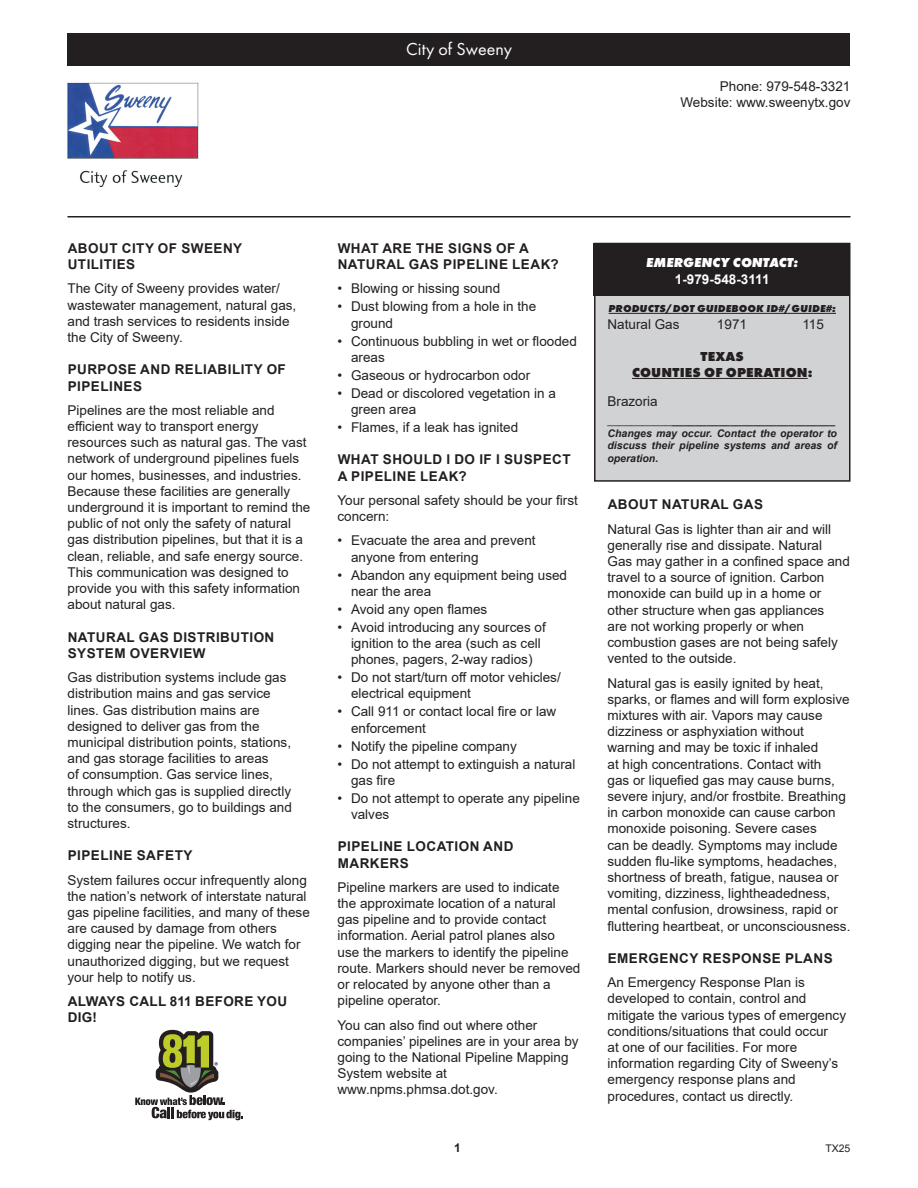
<style>
.page{position:relative;width:918px;height:1188px;background:#fff}
.page>*{position:absolute;margin:0;border:0;box-sizing:border-box;transform-origin:0 0}
.t1{font:18px "Futura PT";color:#fff}
.t2{font:13.5px/16.2px "Arial";color:#231f20}
.t3{font:700 13.5px/16.2px "Arial";letter-spacing:.035em;color:#231f20}
.t4{font:800 13.5px "Futura PT";letter-spacing:.01em;color:#231f20}
.t5{font:italic 800 13.5px "Futura PT";color:#fff}
.t6{font:700 13.5px "Arial";color:#fff}
.t7{font:700 12px "Arial";color:#231f20}
.t8{font:italic 700 10.5px/12.6px "Arial";color:#231f20;text-align:justify}
.t9{font:italic 800 10.5px "Futura PT";letter-spacing:.01em;color:#231f20}
.t10{font:10.5px "Arial";color:#231f20}
.s1{font-weight:400;font-style:normal}
</style>
<div class="page">
<hr style="left:68px;top:216px;width:782px;height:2px;background:#231f20">
<div style="left:68px;top:34px;width:782px;height:32px;background:#231f20"></div>
<div style="left:595px;top:244px;width:255px;height:237px;background:#d1d2d4"></div>
<div style="left:594px;top:243px;width:256px;height:239px;border:2px solid #231f20"></div>
<div style="left:593px;top:243px;width:257px;height:52px;background:#231f20"></div>
<hr style="left:609px;top:313px;width:227px;height:1px;background:#231f20">
<hr style="left:632px;top:378px;width:176px;height:1px;background:#231f20">
<img style="left:67px;top:82px;width:132px;height:105px">
<svg style="left:135px;top:1030px;width:108px;height:90px"></svg>
<p class="t1" style="left:406px;top:38px;width:107px">City of Sweeny</p>
<p class="t2" style="left:720px;top:78px;width:132px">Phone: 979-548-3321</p>
<p class="t2" style="left:680px;top:94px;width:172px">Website: www.sweenytx.gov</p>
<p class="t3" style="left:68px;top:240px;width:176px">ABOUT CITY OF SWEENY<br>UTILITIES</p>
<p class="t2" style="left:68px;top:280px;width:230px">The City of Sweeny provides water/ wastewater management, natural gas, and trash services to residents inside the City of Sweeny.</p>
<p class="t3" style="left:68px;top:362px;width:220px">PURPOSE AND RELIABILITY OF<br>PIPELINES</p>
<p class="t2" style="left:68px;top:402px;width:244px">Pipelines are the most reliable and efficient way to transport energy resources such as natural gas. The vast network of underground pipelines fuels our homes, businesses, and industries.<br>Because these facilities are generally underground it is important to remind the public of not only the safety of natural gas distribution pipelines, but that it is a clean, reliable, and safe energy source.<br>This communication was designed to provide you with this safety information about natural gas.</p>
<p class="t3" style="left:68px;top:629px;width:208px">NATURAL GAS DISTRIBUTION<br>SYSTEM OVERVIEW</p>
<p class="t2" style="left:68px;top:669px;width:226px">Gas distribution systems include gas distribution mains and gas service lines. Gas distribution mains are designed to deliver gas from the municipal distribution points, stations, and gas storage facilities to areas<br>of consumption. Gas service lines, through which gas is supplied directly to the consumers, go to buildings and structures.</p>
<p class="t3" style="left:68px;top:848px;width:126px">PIPELINE SAFETY</p>
<p class="t2" style="left:68px;top:872px;width:244px">System failures occur infrequently along the nation’s network of interstate natural gas pipeline facilities, and many of these are caused by damage from others digging near the pipeline. We watch for unauthorized digging, but we request your help to notify us.</p>
<p class="t3" style="left:68px;top:993px;width:221px">ALWAYS CALL 811 BEFORE YOU<br>DIG!</p>
<p class="t3" style="left:338px;top:240px;width:223px">WHAT ARE THE SIGNS OF A<br>NATURAL GAS PIPELINE LEAK?</p>
<p class="t2" style="left:338px;top:280px;width:164px">• Blowing or hissing sound</p>
<p class="t2" style="left:351px;top:298px;width:187px;text-indent:-14px">• Dust blowing from a hole in the ground</p>
<p class="t2" style="left:351px;top:333px;width:227px;text-indent:-14px">• Continuous bubbling in wet or flooded areas</p>
<p class="t2" style="left:338px;top:367px;width:194px">• Gaseous or hydrocarbon odor</p>
<p class="t2" style="left:351px;top:385px;width:206px;text-indent:-14px">• Dead or discolored vegetation in a green area</p>
<p class="t2" style="left:338px;top:419px;width:182px">• Flames, if a leak has ignited</p>
<p class="t3" style="left:338px;top:452px;width:234px">WHAT SHOULD I DO IF I SUSPECT<br>A PIPELINE LEAK?</p>
<p class="t2" style="left:338px;top:492px;width:242px">Your personal safety should be your first concern:</p>
<p class="t2" style="left:351px;top:532px;width:186px;text-indent:-14px">• Evacuate the area and prevent anyone from entering</p>
<p class="t2" style="left:351px;top:567px;width:218px;text-indent:-14px">• Abandon any equipment being used near the area</p>
<p class="t2" style="left:338px;top:601px;width:151px">• Avoid any open flames</p>
<p class="t2" style="left:351px;top:619px;width:196px;text-indent:-14px">• Avoid introducing any sources of ignition to the area (such as cell phones, pagers, 2-way radios)</p>
<p class="t2" style="left:351px;top:669px;width:211px;text-indent:-14px">• Do not start/turn off motor vehicles/ electrical equipment</p>
<p class="t2" style="left:351px;top:703px;width:207px;text-indent:-14px">• Call 911 or contact local fire or law enforcement</p>
<p class="t2" style="left:338px;top:738px;width:181px">• Notify the pipeline company</p>
<p class="t2" style="left:351px;top:756px;width:226px;text-indent:-14px">• Do not attempt to extinguish a natural gas fire</p>
<p class="t2" style="left:351px;top:790px;width:230px;text-indent:-14px">• Do not attempt to operate any pipeline valves</p>
<p class="t3" style="left:338px;top:839px;width:177px">PIPELINE LOCATION AND<br>MARKERS</p>
<p class="t2" style="left:338px;top:879px;width:244px">Pipeline markers are used to indicate the approximate location of a natural gas pipeline and to provide contact information. Aerial patrol planes also<br>use the markers to identify the pipeline route. Markers should never be removed or relocated by anyone other than a pipeline operator.</p>
<p class="t2" style="left:338px;top:1017px;width:243px">You can also find out where other companies’ pipelines are in your area by going to the National Pipeline Mapping<br>System website at www.npms.phmsa.dot.gov.</p>
<p class="t5" style="left:646px;top:254px;width:154px">EMERGENCY CONTACT:</p>
<p class="t6" style="left:675px;top:269px;width:96px">1-979-548-3111</p>
<p class="t9" style="left:609px;top:302px;width:229px">PRODUCTS/DOT GUIDEBOOK ID#/GUIDE#:</p>
<p class="t2" style="left:608px;top:316px;width:74px">Natural Gas</p>
<p class="t2" style="left:717px;top:316px;width:32px">1971</p>
<p class="t2" style="left:802px;top:316px;width:23px">115</p>
<p class="t4" style="left:701px;top:348px;width:45px">TEXAS</p>
<p class="t4" style="left:632px;top:364px;width:182px">COUNTIES OF OPERATION:</p>
<p class="t2" style="left:608px;top:393px;width:52px">Brazoria</p>
<p class="t8" style="left:608px;top:414px;width:229px"><span class="s1">___________</span>____________________________</p>
<p class="t8" style="left:608px;top:427px;width:231px">Changes may occur. Contact the operator to discuss their pipeline systems and areas of operation.</p>
<p class="t3" style="left:608px;top:497px;width:157px">ABOUT NATURAL GAS</p>
<p class="t2" style="left:608px;top:521px;width:244px">Natural Gas is lighter than air and will generally rise and dissipate. Natural Gas may gather in a confined space and travel to a source of ignition. Carbon monoxide can build up in a home or other structure when gas appliances<br>are not working properly or when combustion gases are not being safely vented to the outside.</p>
<p class="t2" style="left:608px;top:675px;width:244px">Natural gas is easily ignited by heat, sparks, or flames and will form explosive mixtures with air. Vapors may cause dizziness or asphyxiation without warning and may be toxic if inhaled<br>at high concentrations. Contact with<br>gas or liquefied gas may cause burns, severe injury, and/or frostbite. Breathing in carbon monoxide can cause carbon monoxide poisoning. Severe cases<br>can be deadly. Symptoms may include sudden flu-like symptoms, headaches, shortness of breath, fatigue, nausea or vomiting, dizziness, lightheadedness, mental confusion, drowsiness, rapid or fluttering heartbeat, or unconsciousness.</p>
<p class="t3" style="left:608px;top:950px;width:226px">EMERGENCY RESPONSE PLANS</p>
<p class="t2" style="left:608px;top:974px;width:240px">An Emergency Response Plan is developed to contain, control and mitigate the various types of emergency conditions/situations that could occur<br>at one of our facilities. For more information regarding City of Sweeny’s emergency response plans and procedures, contact us directly.</p>
<p class="t7" style="left:454px;top:1139px;width:8px">1</p>
<p class="t10" style="left:825px;top:1141px;width:27px">TX25</p>
</div>
